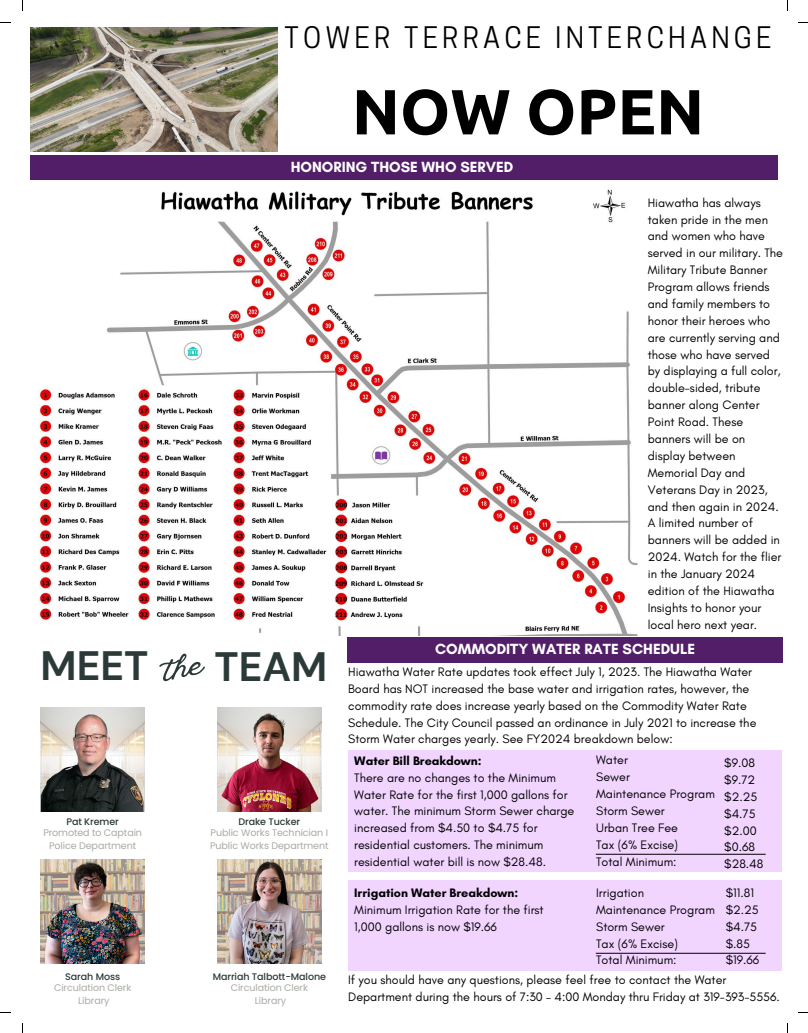
<style>
.page{position:relative;width:808px;height:1033px;background:#fff}
.page>*{position:absolute;margin:0;border:0;box-sizing:border-box;transform-origin:0 0}
.t1{font:700 63.75px "Ubuntu";color:#000}
.t2{font:700 41px "DM Sans";color:#2b3a38}
.t3{font:700 40.88px "DM Sans";color:#2b3a38}
.t4{font:27.88px "Cooper Hewitt";letter-spacing:.15em;color:#000}
.t5{font:700 15px "Glacial Indifference";color:#fff}
.t6{font:12.5px/16.9px "Glacial Indifference";color:#000}
.t7{font:700 12.5px "Glacial Indifference";color:#000}
.t8{font:9.5px "Poppins";letter-spacing:-.01em;color:#a8aba3}
.t9{font:500 9.5px "Poppins";letter-spacing:-.01em;color:#2b3a38}
</style>
<div class="page">
<div style="left:31px;top:155px;width:746px;height:25px;background:#521e68"></div>
<img style="left:39px;top:189px;width:599px;height:446px">
<img style="left:217px;top:859px;width:104px;height:104px">
<img style="left:41px;top:859px;width:104px;height:104px">
<img style="left:41px;top:707px;width:104px;height:104px">
<img style="left:217px;top:707px;width:104px;height:104px">
<div style="left:348px;top:637px;width:435px;height:25px;background:#521e68"></div>
<div style="left:348px;top:749px;width:433px;height:122px;background:#f2d5ff"></div>
<hr style="left:595px;top:853px;width:170px;height:1px;background:#000">
<div style="left:348px;top:880px;width:433px;height:90px;background:#f2d5ff"></div>
<hr style="left:595px;top:952px;width:170px;height:1px;background:#000">
<img style="left:31px;top:28px;width:246px;height:124px">
<p class="t2" style="left:41px;top:639px;width:109px">MEET</p>
<p class="t9" style="left:66px;top:814px;width:54px">Pat Kremer</p>
<p class="t8" style="left:43px;top:825px;width:100px">Promoted to Captain</p>
<p class="t8" style="left:49px;top:839px;width:89px">Police Department</p>
<p class="t9" style="left:65px;top:969px;width:56px">Sarah Moss</p>
<p class="t8" style="left:54px;top:980px;width:79px">Circulation Clerk</p>
<p class="t8" style="left:78px;top:993px;width:33px">Library</p>
<p class="t4" style="left:284px;top:28px;width:488px">TOWER TERRACE INTERCHANGE</p>
<p class="t1" style="left:352px;top:75px;width:354px">NOW OPEN</p>
<p class="t5" style="left:291px;top:158px;width:224px">HONORING THOSE WHO SERVED</p>
<p class="t6" style="left:647px;top:194px;width:137px">Hiawatha has always taken pride in the men and women who have served in our military. The<br>Military Tribute Banner<br>Program allows friends and family members to honor their heroes who are currently serving and those who have served by displaying a full color, double-sided, tribute banner along Center<br>Point Road. These banners will be on display between<br>Memorial Day and<br>Veterans Day in 2023, and then again in 2024.</p>
<p class="t6" style="left:647px;top:514px;width:135px">A limited number of banners will be added in<br>2024. Watch for the flier in the January 2024 edition of the Hiawatha<br>Insights to honor your local hero next year.</p>
<p class="t3" style="left:214px;top:640px;width:114px">TEAM</p>
<p class="t9" style="left:238px;top:814px;width:63px">Drake Tucker</p>
<p class="t8" style="left:211px;top:825px;width:119px">Public Works Technician I</p>
<p class="t8" style="left:210px;top:839px;width:120px">Public Works Department</p>
<p class="t9" style="left:213px;top:969px;width:115px">Marriah Talbott-Malone</p>
<p class="t8" style="left:231px;top:980px;width:79px">Circulation Clerk</p>
<p class="t8" style="left:255px;top:994px;width:33px">Library</p>
<p class="t5" style="left:435px;top:640px;width:261px">COMMODITY WATER RATE SCHEDULE</p>
<p class="t6" style="left:348px;top:663px;width:410px">Hiawatha Water Rate updates took effect July 1, 2023. The Hiawatha Water Board has NOT increased the base water and irrigation rates, however, the commodity rate does increase yearly based on the Commodity Water Rate Schedule. The City Council passed an ordinance in July 2021 to increase the Storm Water charges yearly. See FY2024 breakdown below:</p>
<p class="t7" style="left:354px;top:753px;width:129px">Water Bill Breakdown:</p>
<p class="t6" style="left:354px;top:769px;width:222px">There are no changes to the Minimum Water Rate for the first 1,000 gallons for water. The minimum Storm Sewer charge increased from $4.50 to $4.75 for residential customers. The minimum residential water bill is now $28.48.</p>
<p class="t7" style="left:354px;top:885px;width:165px">Irrigation Water Breakdown:</p>
<p class="t6" style="left:354px;top:901px;width:191px">Minimum Irrigation Rate for the first<br>1,000 gallons is now $19.66</p>
<p class="t6" style="left:596px;top:751px;width:33px">Water</p>
<p class="t6" style="left:596px;top:768px;width:35px">Sewer</p>
<p class="t6" style="left:596px;top:785px;width:120px">Maintenance Program</p>
<p class="t6" style="left:596px;top:802px;width:70px">Storm Sewer</p>
<p class="t6" style="left:596px;top:819px;width:83px">Urban Tree Fee</p>
<p class="t6" style="left:596px;top:836px;width:83px">Tax (6% Excise)</p>
<p class="t6" style="left:596px;top:852px;width:82px">Total Minimum:</p>
<p class="t6" style="left:596px;top:884px;width:49px">Irrigation</p>
<p class="t6" style="left:596px;top:901px;width:120px">Maintenance Program</p>
<p class="t6" style="left:596px;top:917px;width:70px">Storm Sewer</p>
<p class="t6" style="left:596px;top:934px;width:83px">Tax (6% Excise)</p>
<p class="t6" style="left:596px;top:951px;width:82px">Total Minimum:</p>
<p class="t6" style="left:724px;top:754px;width:32px">$9.08</p>
<p class="t6" style="left:724px;top:771px;width:32px">$9.72</p>
<p class="t6" style="left:724px;top:788px;width:34px">$2.25</p>
<p class="t6" style="left:724px;top:805px;width:33px">$4.75</p>
<p class="t6" style="left:724px;top:821px;width:34px">$2.00</p>
<p class="t6" style="left:724px;top:838px;width:32px">$0.68</p>
<p class="t6" style="left:724px;top:855px;width:41px">$28.48</p>
<p class="t6" style="left:725px;top:884px;width:30px">$11.81</p>
<p class="t6" style="left:725px;top:901px;width:34px">$2.25</p>
<p class="t6" style="left:725px;top:917px;width:33px">$4.75</p>
<p class="t6" style="left:725px;top:934px;width:26px">$.85</p>
<p class="t6" style="left:725px;top:951px;width:35px">$19.66</p>
<p class="t6" style="left:348px;top:971px;width:433px">If you should have any questions, please feel free to contact the Water<br>Department during the hours of 7:30 – 4:00 Monday thru Friday at 319-393-5556.</p>
</div>
